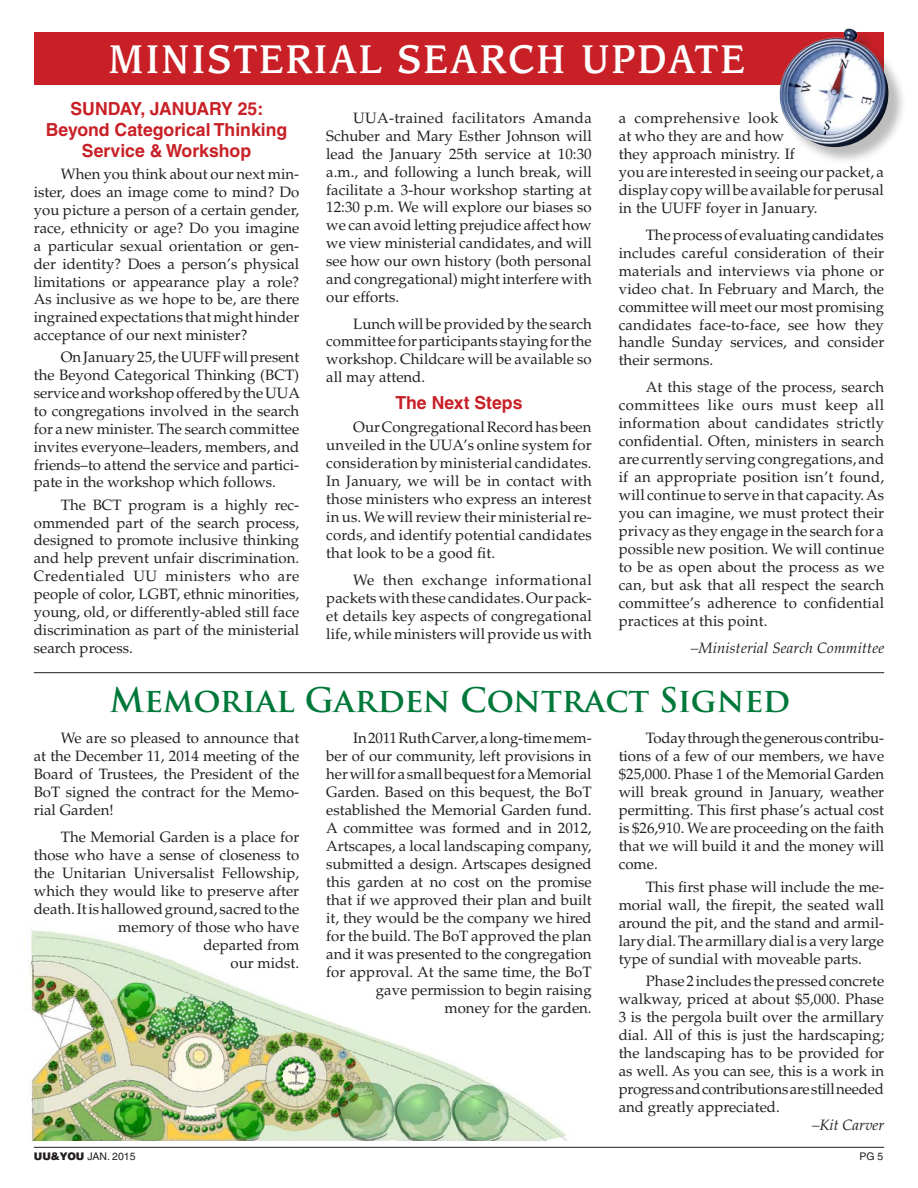
<style>
.page{position:relative;width:918px;height:1188px;background:#fff}
.page>*{position:absolute;margin:0;border:0;box-sizing:border-box;transform-origin:0 0}
.t1{font:500 39px "Leawood";letter-spacing:.07em;color:#fff;scale:.9 1}
.t2{font:700 33px "Trajan Pro";color:#00783a}
.t3{font:700 18px/21px "Helvetica";color:#c82026;text-align:center}
.t4{font:15px/18px "Palatino";color:#231f20;text-align:justify}
.t5{font:italic 15px "Palatino";letter-spacing:.01em;color:#231f20}
.t6{font:10.5px "Helvetica";color:#231f20}
.s1{font-family:"Swiss 721 BT";font-weight:900}
</style>
<div class="page">
<img style="left:30px;top:930px;width:538px;height:211px">
<div style="left:34px;top:32px;width:850px;height:52px;background:#c82026"></div>
<div style="left:781px;top:30px;width:128px;height:136px;background:#231f20;opacity:.3"></div>
<img style="left:777px;top:28px;width:116px;height:121px">
<hr style="left:34px;top:672px;width:850px;height:1px;background:#231f20">
<hr style="left:34px;top:1147px;width:850px;height:1px;background:#231f20">
<h1 class="t1" style="left:109px;top:36px;width:708px">MINISTERIAL SEARCH UPDATE</h1>
<p class="t4" style="left:326px;top:109px;width:267px;text-indent:27px">UUA-trained facilitators Amanda Schuber and Mary Esther Johnson will lead the January 25th service at 10:30 a.m., and following a lunch break, will facilitate a 3-hour workshop starting at 12:30 p.m. We will explore our biases so we can avoid letting prejudice affect how we view ministerial candidates, and will see how our own history (both personal and congregational) might interfere with our efforts.</p>
<p class="t4" style="left:326px;top:315px;width:267px;text-indent:27px">Lunch will be provided by the search committee for participants staying for the workshop. Childcare will be available so all may attend.</p>
<p class="t3" style="left:395px;top:392px;width:129px">The Next Steps</p>
<p class="t4" style="left:326px;top:418px;width:267px;text-indent:27px">Our Congregational Record has been unveiled in the UUA’s online system for consideration by ministerial candidates.<br>In January, we will be in contact with those ministers who express an interest in us. We will review their ministerial re&shy;cords, and identify potential candidates that look to be a good fit.</p>
<p class="t4" style="left:326px;top:571px;width:267px;text-indent:27px">We then exchange informational packets with these candidates. Our pack&shy;et details key aspects of congregational life, while ministers will provide us with</p>
<p class="t3" style="left:46px;top:98px;width:243px">SUNDAY, JANUARY 25:<br>Beyond Categorical Thinking<br>Service &amp; Workshop</p>
<p class="t4" style="left:34px;top:166px;width:267px;text-indent:27px">When you think about our next min&shy;ister, does an image come to mind? Do you picture a person of a certain gender, race, ethnicity or age? Do you imagine a particular sexual orientation or gen&shy;der identity? Does a person’s physical limitations or appearance play a role?<br>As inclusive as we hope to be, are there ingrained expectations that might hinder acceptance of our next minister?</p>
<p class="t4" style="left:34px;top:349px;width:268px;text-indent:27px">On January 25, the UUFF will present the Beyond Categorical Thinking (BCT) service and workshop offered by the UUA to congregations involved in the search for a new minister. The search committee invites everyone–leaders, members, and friends–to attend the service and partici&shy;pate in the workshop which follows.</p>
<p class="t4" style="left:34px;top:496px;width:267px;text-indent:27px">The BCT program is a highly rec&shy;ommended part of the search process, designed to promote inclusive thinking and help prevent unfair discrimination.<br>Credentialed UU ministers who are people of color, LGBT, ethnic minorities, young, old, or differently-abled still face discrimination as part of the ministerial search process.</p>
<p class="t4" style="left:619px;top:109px;width:267px;text-align:left">a comprehensive look<br>at who they are and how<br>they approach ministry. If<br>you are interested in seeing our packet, a display copy will be available for perusal in the UUFF foyer in January.</p>
<p class="t4" style="left:619px;top:226px;width:267px;text-indent:27px">The process of evaluating candidates includes careful consideration of their materials and interviews via phone or video chat. In February and March, the committee will meet our most promising candidates face-to-face, see how they handle Sunday services, and consider their sermons.</p>
<p class="t4" style="left:619px;top:378px;width:267px;text-indent:27px">At this stage of the process, search committees like ours must keep all information about candidates strictly confidential. Often, ministers in search are currently serving congregations, and if an appropriate position isn’t found, will continue to serve in that capacity. As you can imagine, we must protect their privacy as they engage in the search for a possible new position. We will continue to be as open about the process as we can, but ask that all respect the search committee’s adherence to confidential practices at this point.</p>
<p class="t5" style="left:691px;top:639px;width:195px">–Ministerial Search Committee</p>
<h2 class="t2" style="left:110px;top:680px;width:682px">Memorial Garden Contract Signed</h2>
<p class="t4" style="left:34px;top:729px;width:267px;text-indent:27px">We are so pleased to announce that at the December 11, 2014 meeting of the Board of Trustees, the President of the BoT signed the contract for the Memo&shy;rial Garden!</p>
<p class="t4" style="left:34px;top:828px;width:267px;text-align:right">The Memorial Garden is a place for those who have a sense of closeness to the Unitarian Universalist Fellowship, which they would like to preserve after death. It is hallowed ground, sacred to the memory of those who have<br>departed from<br>our midst.</p>
<p class="t4" style="left:326px;top:729px;width:267px;text-align:right">In 2011 Ruth Carver, a long-time mem-<br>ber of our community, left provisions in her will for a small bequest for a Memorial Garden. Based on this bequest, the BoT established the Memorial Garden fund.<br>A committee was formed and in 2012, Artscapes, a local landscaping company, submitted a design. Artscapes designed this garden at no cost on the promise that if we approved their plan and built it, they would be the company we hired for the build. The BoT approved the plan and it was presented to the congregation for approval. At the same time, the BoT gave permission to begin raising<br>money for the garden.</p>
<p class="t4" style="left:619px;top:729px;width:267px;text-indent:27px">Today through the generous contribu&shy;tions of a few of our members, we have $25,000. Phase 1 of the Memorial Garden will break ground in January, weather permitting. This first phase’s actual cost is $26,910. We are proceeding on the faith that we will build it and the money will come.</p>
<p class="t4" style="left:619px;top:878px;width:267px;text-indent:27px">This first phase will include the me&shy;morial wall, the firepit, the seated wall around the pit, and the stand and armil&shy;lary dial. The armillary dial is a very large type of sundial with moveable parts.</p>
<p class="t4" style="left:619px;top:972px;width:267px;text-indent:27px">Phase 2 includes the pressed concrete walkway, priced at about $5,000. Phase 3 is the pergola built over the armillary dial. All of this is just the hardscaping; the landscaping has to be provided for as well. As you can see, this is a work in progress and contributions are still needed and greatly appreciated.</p>
<p class="t5" style="left:812px;top:1116px;width:74px">–Kit Carver</p>
<p class="t6" style="left:34px;top:1151px;width:103px"><span class="s1">UU&amp;YOU</span> JAN. 2015</p>
<p class="t6" style="left:859px;top:1151px;width:25px">PG 5</p>
</div>
